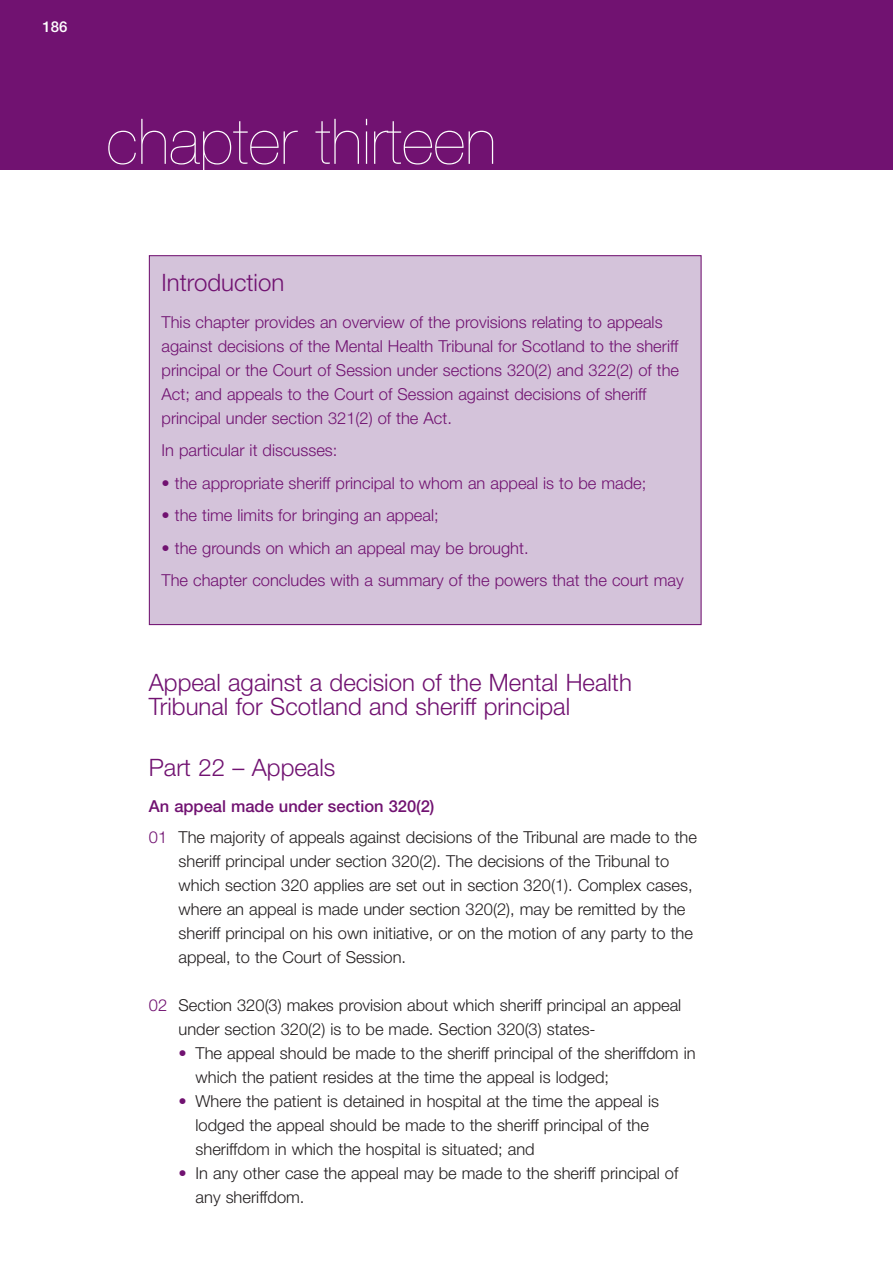
<style>
.page{position:relative;width:893px;height:1263px;background:#fff}
.page>*{position:absolute;margin:0;border:0;box-sizing:border-box;transform-origin:0 0}
.t1{font:200 63px "Helvetica Neue";color:#fff}
.t2{font:300 24px/24px "Helvetica Neue";color:#711271}
.t3{font:300 16.5px/24px "Helvetica Neue";color:#231f20}
.t4{font:300 16.5px/24px "Helvetica Neue";color:#711271}
.t5{font:500 15px "Helvetica Neue";color:#fff}
.s1{font-weight:500;color:#711271}
.s2{color:#711271}
</style>
<div class="page">
<div style="left:0;top:0;width:893px;height:170px;background:#711271"></div>
<div style="left:149px;top:256px;width:552px;height:369px;background:#d4c3da"></div>
<p class="t5" style="left:43px;top:21px;width:27px">186</p>
<h1 class="t1" style="left:106px;top:105px;width:392px">chapter thirteen</h1>
<h2 class="t2" style="left:162px;top:270px;width:124px">Introduction</h2>
<p class="t4" style="left:162px;top:310px;width:519px">This chapter provides an overview of the provisions relating to appeals against decisions of the Mental Health Tribunal for Scotland to the sheriff principal or the Court of Session under sections 320(2) and 322(2) of the Act; and appeals to the Court of Session against decisions of sheriff principal under section 321(2) of the Act.</p>
<p class="t4" style="left:162px;top:438px;width:177px">In particular it discusses:</p>
<p class="t4" style="left:162px;top:471px;width:486px">• the appropriate sheriff principal to whom an appeal is to be made;</p>
<p class="t4" style="left:162px;top:503px;width:279px">• the time limits for bringing an appeal;</p>
<p class="t4" style="left:162px;top:531px;width:524px;line-height:32.5px">• the grounds on which an appeal may be brought.<br>The chapter concludes with a summary of the powers that the court may</p>
<h2 class="t2" style="left:149px;top:670px;width:485px">Appeal against a decision of the Mental Health<br>Tribunal for Scotland and sheriff principal</h2>
<h2 class="t2" style="left:149px;top:754px;width:188px">Part 22 – Appeals</h2>
<p class="t3" style="left:149px;top:791px;width:550px;line-height:30.5px"><span class="s1">An appeal made under section 320(2)<br></span><span class="s2">01</span> The majority of appeals against decisions of the Tribunal are made to the</p>
<p class="t3" style="left:179px;top:848px;width:516px">sheriff principal under section 320(2). The decisions of the Tribunal to which section 320 applies are set out in section 320(1). Complex cases, where an appeal is made under section 320(2), may be remitted by the sheriff principal on his own initiative, or on the motion of any party to the appeal, to the Court of Session.</p>
<p class="t3" style="left:179px;top:992px;width:504px;text-indent:-30px"><span class="s2">02</span> Section 320(3) makes provision about which sheriff principal an appeal under section 320(2) is to be made. Section 320(3) states-</p>
<p class="t3" style="left:196px;top:1040px;width:502px;text-indent:-17px"><span class="s2">•</span> The appeal should be made to the sheriff principal of the sheriffdom in which the patient resides at the time the appeal is lodged;</p>
<p class="t3" style="left:196px;top:1088px;width:465px;text-indent:-17px"><span class="s2">•</span> Where the patient is detained in hospital at the time the appeal is lodged the appeal should be made to the sheriff principal of the sheriffdom in which the hospital is situated; and</p>
<p class="t3" style="left:196px;top:1160px;width:484px;text-indent:-17px"><span class="s2">•</span> In any other case the appeal may be made to the sheriff principal of any sheriffdom.</p>
</div>
